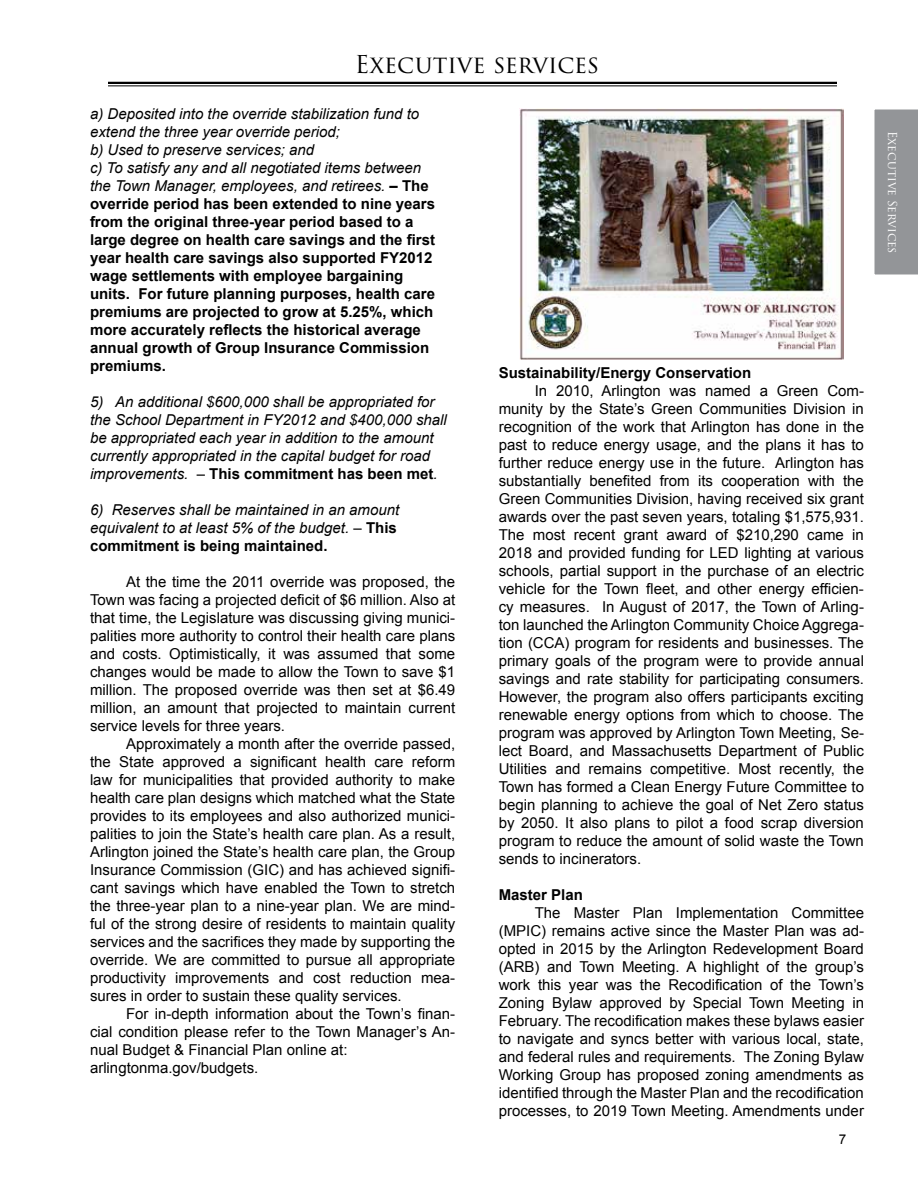
<style>
.page{position:relative;width:918px;height:1188px;background:#fff}
.page>*{position:absolute;margin:0;border:0;box-sizing:border-box;transform-origin:0 0}
.t1{font:24px "Trajan Pro 3";color:#000}
.t2{font:15px/18px "Arial";color:#000;text-align:justify}
.t3{font:700 15px/18px "Arial";color:#000}
.t4{font:italic 15px/18px "Arial";color:#000}
.t5{font:13.5px "Arial";color:#000}
.t6{font:12px "Trajan Pro 3";letter-spacing:-.005em;color:#fff}
.s1{font-weight:400;font-style:italic}
.s2{font-weight:700;font-style:normal}
</style>
<div class="page">
<hr style="left:108px;top:82px;width:729px;height:2px;background:#000">
<hr style="left:108px;top:85px;width:729px;height:1px;background:#000">
<div style="left:874px;top:109px;width:44px;height:166px;background:#939598"></div>
<img style="left:519px;top:108px;width:324px;height:252px">
<h1 class="t1" style="left:355px;top:48px;width:246px">Executive services</h1>
<p class="t3" style="left:90px;top:105px;width:347px"><span class="s1">a) Deposited into the override stabilization fund to extend the three year override period;<br>b) Used to preserve services; and<br>c) To satisfy any and all negotiated items between the Town Manager, employees, and retirees.</span> – The override period has been extended to nine years from the original three-year period based to a large degree on health care savings and the first year health care savings also supported FY2012 wage settlements with employee bargaining units. For future planning purposes, health care premiums are projected to grow at 5.25%, which more accurately reflects the historical average annual growth of Group Insurance Commission premiums.</p>
<p class="t4" style="left:90px;top:393px;width:358px">5) An additional $600,000 shall be appropriated for the School Department in FY2012 and $400,000 shall be appropriated each year in addition to the amount currently appropriated in the capital budget for road improvements. – <span class="s2">This commitment has been met</span>.</p>
<p class="t4" style="left:90px;top:501px;width:311px">6) Reserves shall be maintained in an amount equivalent to at least 5% of the budget. – <span class="s2">This commitment is being maintained.</span></p>
<p class="t2" style="left:90px;top:573px;width:367px;text-indent:36px">At the time the 2011 override was proposed, the Town was facing a projected deficit of $6 million. Also at that time, the Legislature was discussing giving munici&shy;palities more authority to control their health care plans and costs. Optimistically, it was assumed that some changes would be made to allow the Town to save $1 million. The proposed override was then set at $6.49 million, an amount that projected to maintain current service levels for three years.</p>
<p class="t2" style="left:90px;top:735px;width:367px;text-indent:36px">Approximately a month after the override passed, the State approved a significant health care reform law for municipalities that provided authority to make health care plan designs which matched what the State provides to its employees and also authorized munici&shy;palities to join the State’s health care plan. As a result, Arlington joined the State’s health care plan, the Group Insurance Commission (GIC) and has achieved signifi&shy;cant savings which have enabled the Town to stretch the three-year plan to a nine-year plan. We are mind&shy;ful of the strong desire of residents to maintain quality services and the sacrifices they made by supporting the override. We are committed to pursue all appropriate productivity improvements and cost reduction mea&shy;sures in order to sustain these quality services.</p>
<p class="t2" style="left:90px;top:1005px;width:367px;text-align:left;text-indent:36px">For in-depth information about the Town’s finan&shy;cial condition please refer to the Town Manager’s An&shy;nual Budget &amp; Financial Plan online at: arlingtonma.gov/budgets.</p>
<p class="t3" style="left:499px;top:364px;width:254px">Sustainability/Energy Conservation</p>
<p class="t2" style="left:499px;top:382px;width:367px;text-indent:36px">In 2010, Arlington was named a Green Com&shy;munity by the State’s Green Communities Division in recognition of the work that Arlington has done in the past to reduce energy usage, and the plans it has to further reduce energy use in the future. Arlington has substantially benefited from its cooperation with the Green Communities Division, having received six grant awards over the past seven years, totaling $1,575,931.<br>The most recent grant award of $210,290 came in 2018 and provided funding for LED lighting at various schools, partial support in the purchase of an electric vehicle for the Town fleet, and other energy efficien&shy;cy measures. In August of 2017, the Town of Arling&shy;ton launched the Arlington Community Choice Aggrega&shy;tion (CCA) program for residents and businesses. The primary goals of the program were to provide annual savings and rate stability for participating consumers.<br>However, the program also offers participants exciting renewable energy options from which to choose. The program was approved by Arlington Town Meeting, Se&shy;lect Board, and Massachusetts Department of Public Utilities and remains competitive. Most recently, the Town has formed a Clean Energy Future Committee to begin planning to achieve the goal of Net Zero status by 2050. It also plans to pilot a food scrap diversion program to reduce the amount of solid waste the Town sends to incinerators.</p>
<p class="t3" style="left:499px;top:886px;width:86px">Master Plan</p>
<p class="t2" style="left:499px;top:904px;width:367px;text-indent:36px">The Master Plan Implementation Committee (MPIC) remains active since the Master Plan was ad&shy;opted in 2015 by the Arlington Redevelopment Board (ARB) and Town Meeting. A highlight of the group’s work this year was the Recodification of the Town’s Zoning Bylaw approved by Special Town Meeting in February. The recodification makes these bylaws easier to navigate and syncs better with various local, state, and federal rules and requirements. The Zoning Bylaw Working Group has proposed zoning amendments as identified through the Master Plan and the recodification processes, to 2019 Town Meeting. Amendments under</p>
<p class="t5" style="left:839px;top:1130px;width:9px">7</p>
<p class="t6" style="left:901px;top:131px;width:124px;rotate:90deg">Executive Services</p>
</div>
